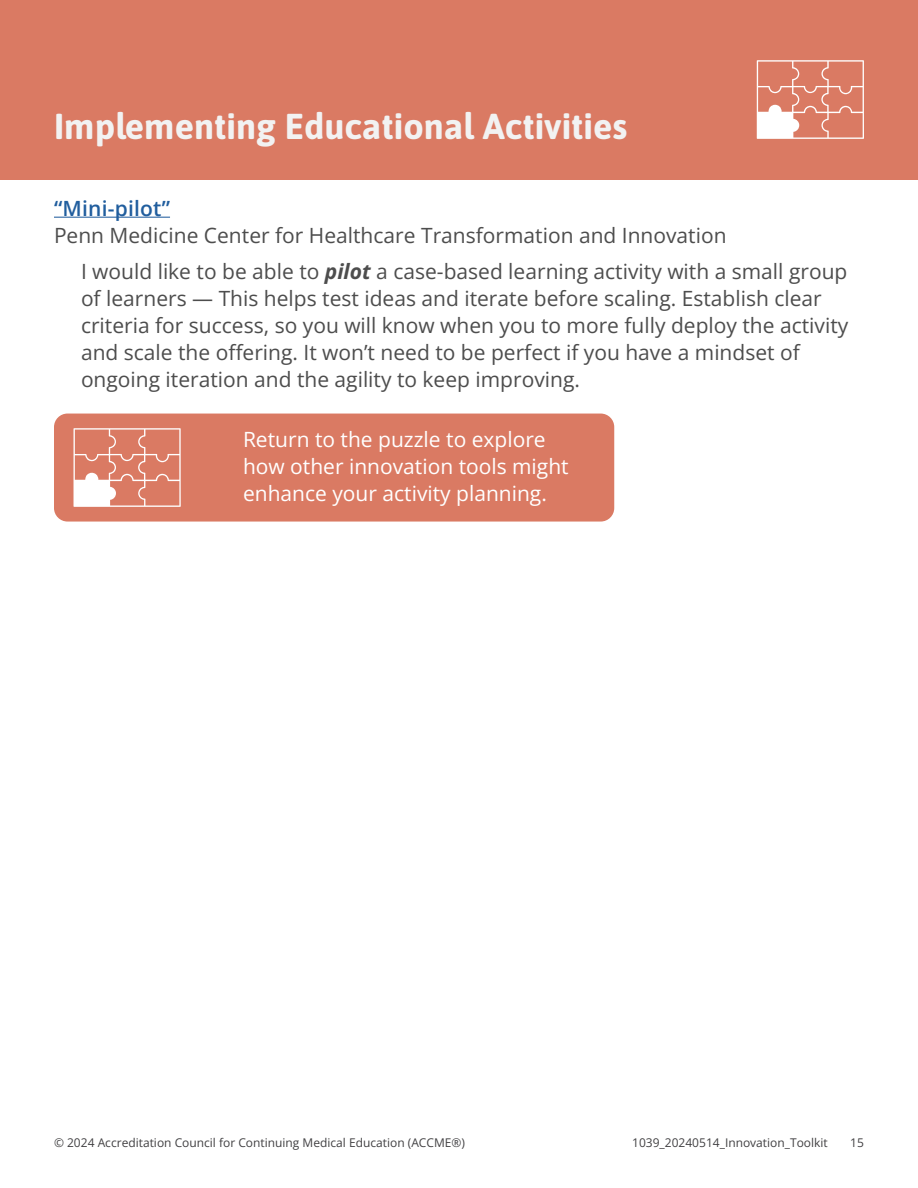
<style>
.page{position:relative;width:918px;height:1188px;background:#fff}
.page>*{position:absolute;margin:0;border:0;box-sizing:border-box;transform-origin:0 0}
.t1{font:700 36px "Asap";color:#f2f2f2}
.t2{font:21px/27px "Open Sans";color:#4d4d4d}
.t3{font:21px/27px "Open Sans";color:#fff}
.t4{font:600 21px "Open Sans";letter-spacing:.01em;color:#215e9e}
.t5{font:12px "Open Sans";color:#414042}
.s1{font-weight:700;font-style:italic}
</style>
<div class="page">
<div style="left:0;top:0;width:918px;height:179px;background:#da7a63"></div>
<svg style="left:757px;top:60px;width:107px;height:79px"></svg>
<hr style="left:54px;top:217px;width:116px;height:1px;background:#215e9e">
<div style="left:54px;top:414px;width:560px;height:108px;background:#da7a63;border-radius:14px"></div>
<svg style="left:74px;top:428px;width:107px;height:79px"></svg>
<h1 class="t1" style="left:54px;top:101px;width:470px">The Patient Partner Roadmap</h1>
<h1 class="t1" style="left:54px;top:101px;width:575px">Implementing Educational Activities</h1>
<p class="t4" style="left:54px;top:194px;width:118px">“Mini-pilot”</p>
<p class="t2" style="left:54px;top:221px;width:674px">Penn Medicine Center for Healthcare Transformation and Innovation</p>
<p class="t2" style="left:81px;top:257px;width:769px">I would like to be able to <span class="s1">pilot</span> a case-based learning activity with a small group of learners — This helps test ideas and iterate before scaling. Establish clear criteria for success, so you will know when you to more fully deploy the activity and scale the offering. It won’t need to be perfect if you have a mindset of ongoing iteration and the agility to keep improving.</p>
<p class="t3" style="left:243px;top:426px;width:327px">Return to the puzzle to explore how other innovation tools might enhance your activity planning.</p>
<p class="t5" style="left:54px;top:1134px;width:413px">© 2024 Accreditation Council for Continuing Medical Education (ACCME®)</p>
<p class="t5" style="left:632px;top:1134px;width:197px">1039_20240514_Innovation_Toolkit</p>
<p class="t5" style="left:850px;top:1134px;width:15px">15</p>
</div>
